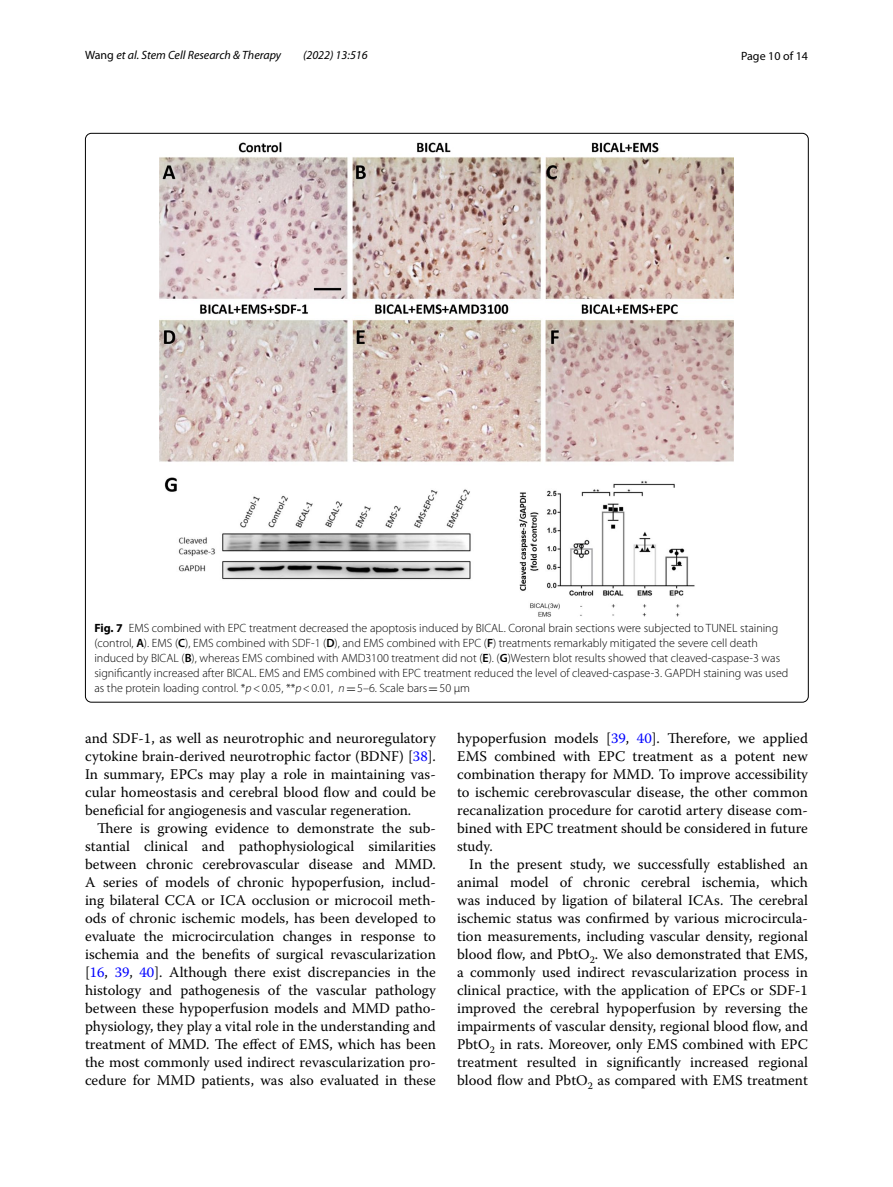
<style>
.page{position:relative;width:893px;height:1187px;background:#fff}
.page>*{position:absolute;margin:0;border:0;box-sizing:border-box;transform-origin:0 0}
.t1{font:14.7px/18px "Warnock Pro";color:#000;text-align:justify}
.t2{font:300 12px/15px "Myriad Pro";color:#000}
.t3{font:italic 12px "Myriad Pro";color:#000}
.t4{font:12px "Myriad Pro";color:#000}
.s1{font-style:normal}
.s2{font-weight:700}
.s3{font-weight:600}
.s4{font-style:italic}
.s5{font-family:"MTSY";font-weight:400}
.s6{color:#00f}
</style>
<div class="page">
<img style="left:160px;top:142px;width:574px;height:474px">
<p class="t3" style="left:85px;top:48px;width:198px"><span class="s1">Wang</span> et al. Stem Cell Research &amp; Therapy</p>
<p class="t3" style="left:303px;top:48px;width:66px">(2022) 13:516</p>
<p class="t4" style="left:741px;top:48px;width:68px">Page 10 of 14</p>
<p class="t2" style="left:94px;top:620px;width:695px"><span class="s2">Fig. 7</span> EMS combined with EPC treatment decreased the apoptosis induced by BICAL. Coronal brain sections were subjected to TUNEL staining (control, <span class="s3">A</span>). EMS (<span class="s3">C</span>), EMS combined with SDF-1 (<span class="s3">D</span>), and EMS combined with EPC (<span class="s3">F</span>) treatments remarkably mitigated the severe cell death induced by BICAL (<span class="s3">B</span>), whereas EMS combined with AMD3100 treatment did not (<span class="s3">E</span>). (<span class="s3">G</span>)Western blot results showed that cleaved-caspase-3 was significantly increased after BICAL. EMS and EMS combined with EPC treatment reduced the level of cleaved-caspase-3. GAPDH staining was used as the protein loading control. *<span class="s4">p</span>&lt;0.05, **<span class="s4">p</span>&lt;0.01, <span class="s4">n</span><span class="s5">=</span>5–6. Scale bars<span class="s5">=</span>50 µm</p>
<p class="t1" style="left:85px;top:729px;width:352px">and SDF-1, as well as neurotrophic and neuroregulatory cytokine brain-derived neurotrophic factor (BDNF) [<span class="s6">38</span>].<br>In summary, EPCs may play a role in maintaining vas&shy;cular homeostasis and cerebral blood flow and could be beneficial for angiogenesis and vascular regeneration.</p>
<p class="t1" style="left:85px;top:819px;width:352px;text-indent:12px">There is growing evidence to demonstrate the sub&shy;stantial clinical and pathophysiological similarities between chronic cerebrovascular disease and MMD.<br>A series of models of chronic hypoperfusion, includ&shy;ing bilateral CCA or ICA occlusion or microcoil meth&shy;ods of chronic ischemic models, has been developed to evaluate the microcirculation changes in response to ischemia and the benefits of surgical revascularization [<span class="s6">16</span>, <span class="s6">39</span>, <span class="s6">40</span>]. Although there exist discrepancies in the histology and pathogenesis of the vascular pathology between these hypoperfusion models and MMD patho&shy;physiology, they play a vital role in the understanding and treatment of MMD. The effect of EMS, which has been the most commonly used indirect revascularization pro&shy;cedure for MMD patients, was also evaluated in these</p>
<p class="t1" style="left:457px;top:729px;width:352px">hypoperfusion models [<span class="s6">39</span>, <span class="s6">40</span>]. Therefore, we applied EMS combined with EPC treatment as a potent new combination therapy for MMD. To improve accessibility to ischemic cerebrovascular disease, the other common recanalization procedure for carotid artery disease com&shy;bined with EPC treatment should be considered in future study.</p>
<p class="t1" style="left:457px;top:855px;width:352px;text-indent:12px">In the present study, we successfully established an animal model of chronic cerebral ischemia, which was induced by ligation of bilateral ICAs. The cerebral ischemic status was confirmed by various microcircula&shy;tion measurements, including vascular density, regional blood flow, and PbtO<sub>2</sub>. We also demonstrated that EMS, a commonly used indirect revascularization process in clinical practice, with the application of EPCs or SDF-1 improved the cerebral hypoperfusion by reversing the impairments of vascular density, regional blood flow, and PbtO<sub>2</sub> in rats. Moreover, only EMS combined with EPC treatment resulted in significantly increased regional blood flow and PbtO<sub>2</sub> as compared with EMS treatment</p>
</div>
